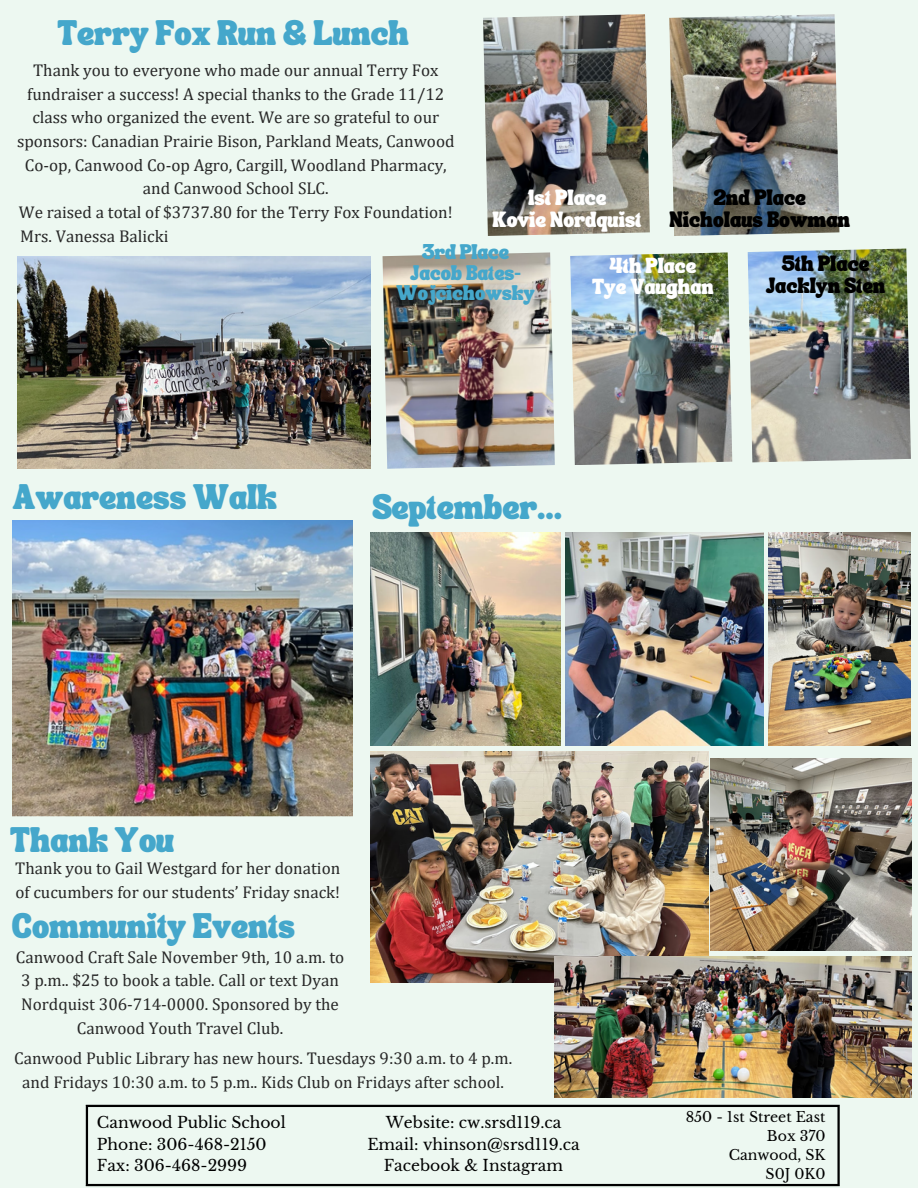
<style>
.page{position:relative;width:918px;height:1188px;background:#edf8f1}
.page>*{position:absolute;margin:0;border:0;box-sizing:border-box;transform-origin:0 0}
.t1{font:17.25px "TANSONGBIRD";color:#45a7cb}
.t2{font:17.1px/23.7px "Cambria";color:#272727;text-align:center}
.t3{font:15.45px/21.1px "Libre Baskerville";color:#000}
.t4{font:14.1px/19px "Libre Baskerville";color:#000;text-align:right}
.t5{font:10.8px "TANSONGBIRD";color:#000}
.t6{font:10.8px "TANSONGBIRD";color:#fff}
.t7{font:10.65px "TANSONGBIRD";color:#fff}
.t8{font:10.35px/20.5px "TANSONGBIRD";color:#45a7cb;text-align:center}
</style>
<div class="page">
<img style="left:483px;top:14px;width:167px;height:222px">
<img style="left:669px;top:14px;width:170px;height:222px">
<img style="left:383px;top:252px;width:172px;height:217px">
<img style="left:570px;top:252px;width:162px;height:213px">
<img style="left:748px;top:249px;width:163px;height:213px">
<hr style="left:86px;top:1107px;width:2px;height:77px;background:#000">
<hr style="left:837px;top:1107px;width:3px;height:77px;background:#000">
<hr style="left:86px;top:1105px;width:754px;height:2px;background:#000">
<hr style="left:86px;top:1184px;width:754px;height:2px;background:#000">
<img style="left:17px;top:256px;width:353px;height:213px">
<img style="left:370px;top:533px;width:190px;height:213px">
<img style="left:565px;top:533px;width:198px;height:213px">
<img style="left:769px;top:533px;width:142px;height:213px">
<img style="left:711px;top:759px;width:200px;height:191px">
<img style="left:370px;top:752px;width:339px;height:230px">
<img style="left:554px;top:956px;width:357px;height:142px">
<img style="left:13px;top:521px;width:339px;height:295px">
<h1 class="t1" style="left:57px;top:29px;width:353px">Terry Fox Run &amp; Lunch</h1>
<h1 class="t2" style="left:33px;top:58px;width:407px">Thank you to everyone who made our annual Terry Fox</h1>
<h1 class="t2" style="left:27px;top:82px;width:419px">fundraiser a success! A special thanks to the Grade 11/12</h1>
<h1 class="t2" style="left:32px;top:105px;width:408px">class who organized the event. We are so grateful to our</h1>
<h1 class="t2" style="left:17px;top:129px;width:439px">sponsors: Canadian Prairie Bison, Parkland Meats, Canwood</h1>
<h1 class="t2" style="left:25px;top:153px;width:424px">Co-op, Canwood Co-op Agro, Cargill, Woodland Pharmacy,</h1>
<h1 class="t2" style="left:143px;top:176px;width:187px">and Canwood School SLC.</h1>
<h1 class="t2" style="left:19px;top:200px;width:435px">We raised a total of $3737.80 for the Terry Fox Foundation!</h1>
<h1 class="t2" style="left:20px;top:223px;width:150px">Mrs. Vanessa Balicki</h1>
<h1 class="t6" style="left:528px;top:195px;width:80px">1st Place</h1>
<p class="t6" style="left:493px;top:217px;width:150px">Kovie Nordquist</p>
<p class="t5" style="left:714px;top:195px;width:94px">2nd Place</p>
<p class="t5" style="left:669px;top:217px;width:182px">Nicholaus Bowman</p>
<h2 class="t1" style="left:13px;top:493px;width:266px">Awareness Walk</h2>
<p class="t8" style="left:422px;top:245px;width:88px">3rd Place</p>
<p class="t8" style="left:396px;top:266px;width:140px">Jacob Bates-<br>Wojcichowsky</p>
<p class="t7" style="left:610px;top:263px;width:88px">4th Place</p>
<h1 class="t7" style="left:592px;top:284px;width:123px">Tye Vaughan</h1>
<h1 class="t5" style="left:782px;top:261px;width:89px">5th Place</h1>
<h1 class="t5" style="left:766px;top:283px;width:121px">Jacklyn Sten</h1>
<p class="t1" style="left:373px;top:503px;width:191px">September...</p>
<h2 class="t1" style="left:10px;top:836px;width:165px">Thank You</h2>
<h1 class="t2" style="left:15px;top:856px;width:327px;text-align:left">Thank you to Gail Westgard for her donation of cucumbers for our students’ Friday snack!</h1>
<p class="t1" style="left:13px;top:922px;width:284px">Community Events</p>
<p class="t2" style="left:16px;top:945px;width:330px">Canwood Craft Sale November 9th, 10 a.m. to 3 p.m.. $25 to book a table. Call or text Dyan Nordquist 306-714-0000. Sponsored by the Canwood Youth Travel Club.</p>
<h1 class="t2" style="left:14px;top:1046px;width:500px">Canwood Public Library has new hours. Tuesdays 9:30 a.m. to 4 p.m. and Fridays 10:30 a.m. to 5 p.m.. Kids Club on Fridays after school.</h1>
<p class="t3" style="left:97px;top:1113px;width:190px">Canwood Public School<br>Phone: 306-468-2150<br>Fax: 306-468-2999</p>
<h1 class="t3" style="left:367px;top:1113px;width:214px;text-align:center">Website: cw.srsd119.ca<br>Email: vhinson@srsd119.ca<br>Facebook &amp; Instagram</h1>
<h2 class="t4" style="left:686px;top:1107px;width:141px">850 - 1st Street East<br>Box 370<br>Canwood, SK<br>S0J 0K0</h2>
</div>
